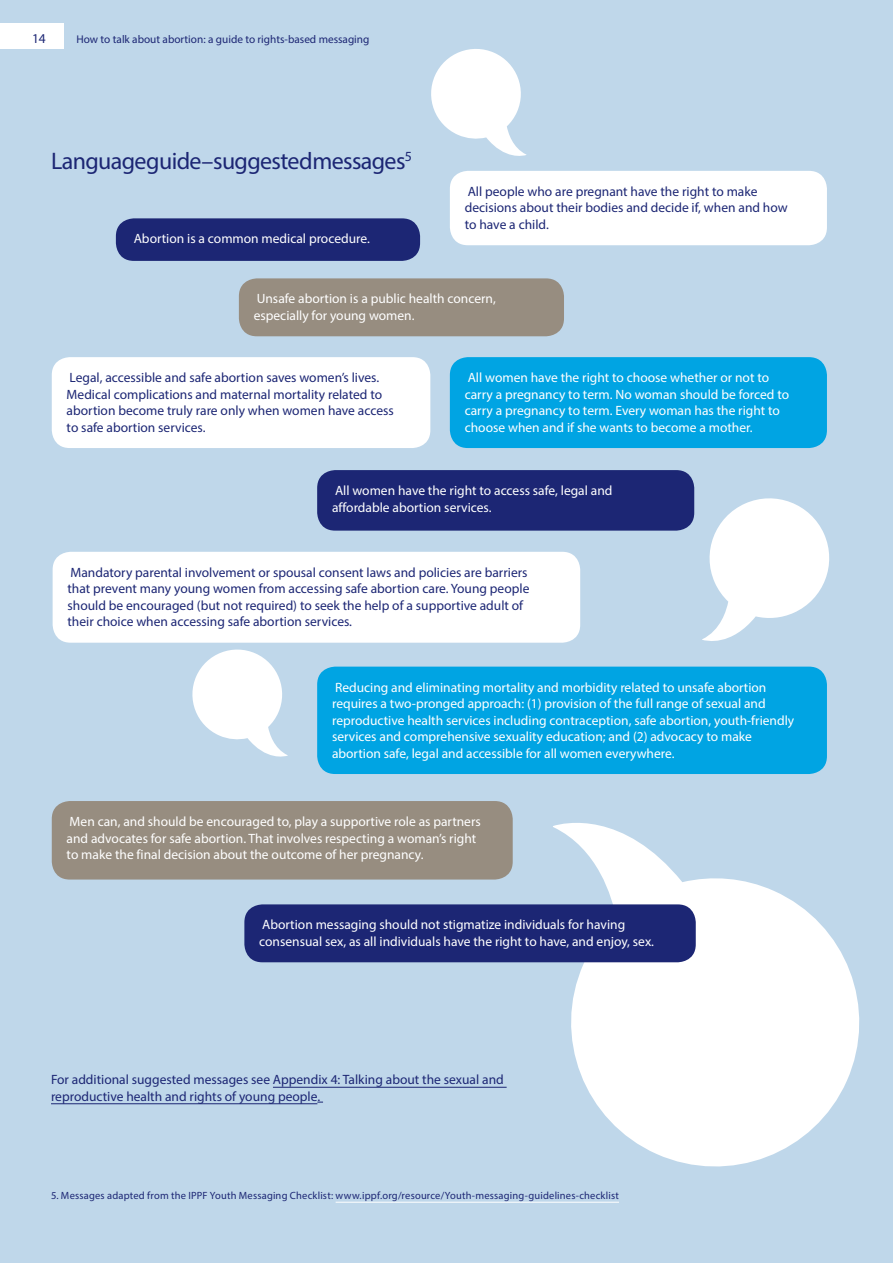
<style>
.page{position:relative;width:893px;height:1263px;background:#bfd7ea}
.page>*{position:absolute;margin:0;border:0;box-sizing:border-box;transform-origin:0 0}
.t1{font:24px "Myriad Pro";letter-spacing:-.025em;color:#1c2674}
.t2{font:13.5px/16.5px "Myriad Pro";color:#fff}
.t3{font:13.5px/16.5px "Myriad Pro";color:#1c2674}
.t4{font:11.25px "Myriad Pro";color:#1c2674}
.t5{font:10.5px "Myriad Pro";letter-spacing:.015em;color:#1c2674}
</style>
<div class="page">
<div style="left:0;top:23px;width:64px;height:26px;background:#fff"></div>
<svg style="left:551px;top:823px;width:309px;height:344px;fill:#fff"></svg>
<hr style="left:336px;top:1202px;width:283px;height:1px;background:#fff">
<div style="left:116px;top:218px;width:304px;height:43px;background:#1c2674;border-radius:18px"></div>
<div style="left:450px;top:171px;width:377px;height:74px;background:#fff;border-radius:18px"></div>
<div style="left:52px;top:357px;width:378px;height:91px;background:#fff;border-radius:18px"></div>
<div style="left:450px;top:357px;width:377px;height:91px;background:#00a4e3;border-radius:18px"></div>
<div style="left:317px;top:470px;width:377px;height:61px;background:#1c2674;border-radius:18px"></div>
<div style="left:52px;top:801px;width:461px;height:78px;background:#978d80;border-radius:18px"></div>
<div style="left:53px;top:552px;width:527px;height:91px;background:#fff;border-radius:18px"></div>
<div style="left:317px;top:667px;width:510px;height:107px;background:#00a4e3;border-radius:18px"></div>
<div style="left:244px;top:904px;width:452px;height:58px;background:#1c2674;border-radius:18px"></div>
<div style="left:239px;top:278px;width:325px;height:58px;background:#978d80;border-radius:18px"></div>
<hr style="left:273px;top:1087px;width:234px;height:1px;background:#1c2674">
<hr style="left:51px;top:1103px;width:266px;height:1px;background:#1c2674">
<svg style="left:702px;top:498px;width:128px;height:143px"></svg>
<svg style="left:192px;top:649px;width:96px;height:108px"></svg>
<svg style="left:431px;top:49px;width:96px;height:107px"></svg>
<p class="t3" style="left:32px;top:30px;width:15px">14</p>
<p class="t4" style="left:77px;top:32px;width:294px">How to talk about abortion: a guide to rights-based messaging</p>
<h1 class="t1" style="left:51px;top:146px;width:362px">Language guide – suggested messages<sup>5</sup></h1>
<p class="t2" style="left:134px;top:230px;width:238px">Abortion is a common medical procedure.</p>
<p class="t3" style="left:465px;top:183px;width:324px">All people who are pregnant have the right to make decisions about their bodies and decide if, when and how to have a child.</p>
<p class="t2" style="left:254px;top:290px;width:244px">Unsafe abortion is a public health concern, especially for young women.</p>
<p class="t3" style="left:67px;top:369px;width:329px">Legal, accessible and safe abortion saves women’s lives.<br>Medical complications and maternal mortality related to abortion become truly rare only when women have access to safe abortion services.</p>
<p class="t2" style="left:465px;top:369px;width:326px">All women have the right to choose whether or not to carry a pregnancy to term. No woman should be forced to carry a pregnancy to term. Every woman has the right to choose when and if she wants to become a mother.</p>
<p class="t2" style="left:332px;top:482px;width:282px">All women have the right to access safe, legal and affordable abortion services.</p>
<p class="t3" style="left:68px;top:564px;width:463px">Mandatory parental involvement or spousal consent laws and policies are barriers that prevent many young women from accessing safe abortion care. Young people should be encouraged (but not required) to seek the help of a supportive adult of their choice when accessing safe abortion services.</p>
<p class="t2" style="left:332px;top:679px;width:464px">Reducing and eliminating mortality and morbidity related to unsafe abortion requires a two-pronged approach: (1) provision of the full range of sexual and reproductive health services including contraception, safe abortion, youth-friendly services and comprehensive sexuality education; and (2) advocacy to make abortion safe, legal and accessible for all women everywhere.</p>
<p class="t2" style="left:67px;top:813px;width:416px">Men can, and should be encouraged to, play a supportive role as partners and advocates for safe abortion. That involves respecting a woman’s right to make the final decision about the outcome of her pregnancy.</p>
<p class="t2" style="left:259px;top:916px;width:396px">Abortion messaging should not stigmatize individuals for having consensual sex, as all individuals have the right to have, and enjoy, sex.</p>
<p class="t3" style="left:51px;top:1071px;width:454px">For additional suggested messages see Appendix 4: Talking about the sexual and reproductive health and rights of young people.</p>
<p class="t5" style="left:51px;top:1189px;width:569px">5. Messages adapted from the IPPF Youth Messaging Checklist: www.ippf.org/resource/Youth-messaging-guidelines-checklist</p>
</div>
